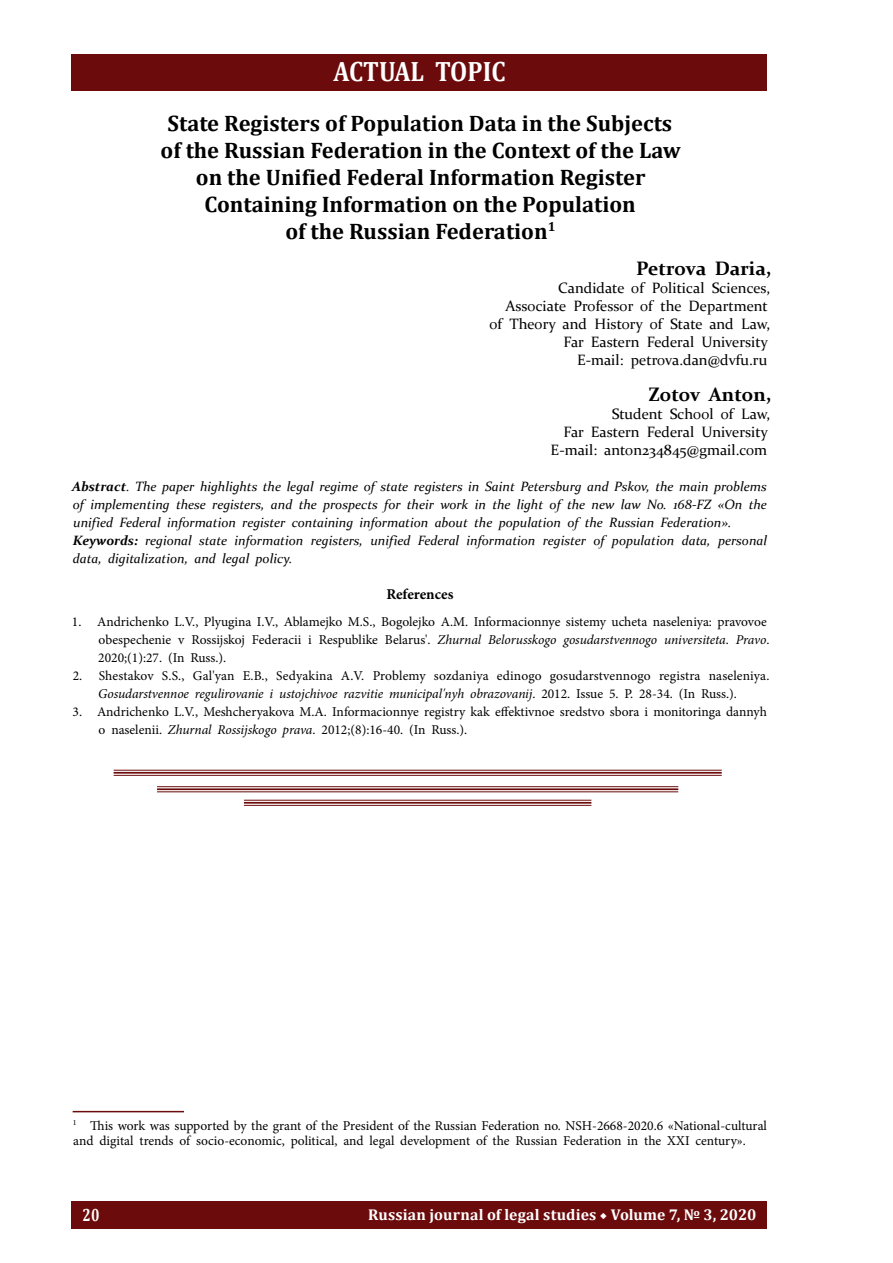
<style>
.page{position:relative;width:893px;height:1263px;background:#fff}
.page>*{position:absolute;margin:0;border:0;box-sizing:border-box;transform-origin:0 0}
.t1{font:700 28.2px "Cambria";color:#fff;scale:.88 1}
.t2{font:700 22.5px/27px "Cambria";color:#000;text-align:center}
.t3{font:700 19.5px "Constantia";color:#000}
.t4{font:700 17.85px "Cambria";color:#fff;scale:.8 1}
.t5{font:700 15.6px "Cambria";letter-spacing:.01em;color:#fff}
.t6{font:15px/18px "Constantia";color:#000;text-align:right}
.t7{font:700 15px "Minion Pro";letter-spacing:-.005em;color:#000}
.t8{font:13.5px/18px "Minion Pro";color:#000}
.t9{font:italic 13.5px/18px "Constantia";color:#000}
.s1{font-weight:700}
.s2{font-style:italic}
.s3{font-family:"Minion Pro";font-weight:400}
</style>
<div class="page">
<div style="left:72px;top:1202px;width:695px;height:27px;background:#6b0b0c"></div>
<div style="left:72px;top:54px;width:695px;height:36px;background:#6b0b0c"></div>
<hr style="left:114px;top:775px;width:608px;height:1px;background:#6b0b0c">
<hr style="left:114px;top:772px;width:608px;height:2px;background:#6b0b0c">
<hr style="left:114px;top:770px;width:608px;height:1px;background:#6b0b0c">
<hr style="left:157px;top:791px;width:521px;height:1px;background:#6b0b0c">
<hr style="left:157px;top:788px;width:521px;height:2px;background:#6b0b0c">
<hr style="left:157px;top:786px;width:521px;height:1px;background:#6b0b0c">
<hr style="left:244px;top:805px;width:347px;height:1px;background:#6b0b0c">
<hr style="left:244px;top:802px;width:347px;height:2px;background:#6b0b0c">
<hr style="left:244px;top:800px;width:347px;height:1px;background:#6b0b0c">
<hr style="left:73px;top:1111px;width:111px;height:1px;background:#6b0b0c">
<h1 class="t1" style="left:333px;top:51px;width:197px">ACTUAL TOPIC</h1>
<h2 class="t2" style="left:161px;top:109px;width:522px">State Registers of Population Data in the Subjects of the Russian Federation in the Context of the Law on the Unified Federal Information Register Containing Information on the Population<br>of the Russian Federation<sup>1</sup></h2>
<h3 class="t3" style="left:636px;top:254px;width:137px">Petrova Daria,</h3>
<p class="t6" style="left:489px;top:278px;width:282px">Candidate of Political Sciences,<br>Associate Professor of the Department<br>of Theory and History of State and Law, Far Eastern Federal University<br>E-mail: petrova.dan@dvfu.ru</p>
<h3 class="t3" style="left:648px;top:380px;width:124px">Zotov Anton,</h3>
<p class="t6" style="left:551px;top:404px;width:221px">Student School of Law,<br>Far Eastern Federal University<br>E-mail: anton234845@gmail.com</p>
<p class="t9" style="left:72px;top:476px;width:697px"><span class="s1">Abstract</span>. The paper highlights the legal regime of state registers in Saint Petersburg and Pskov, the main problems of implementing these registers, and the prospects for their work in the light of the new law No. 168-FZ «On the unified Federal information register containing information about the population of the Russian Federation».<br><span class="s1">Keywords:</span> regional state information registers, unified Federal information register of population data, personal data, digitalization, and legal policy.</p>
<p class="t7" style="left:386px;top:583px;width:69px">References</p>
<p class="t8" style="left:98px;top:612px;width:673px;text-indent:-26px">1. Andrichenko L.V., Plyugina I.V., Ablamejko M.S., Bogolejko A.M. Informacionnye sistemy ucheta naseleniya: pravovoe obespechenie v Rossijskoj Federacii i Respublike Belarus'. <span class="s2">Zhurnal Belorusskogo gosudarstvennogo universiteta</span>. <span class="s2">Pravo</span>.<br>2020;(1):27. (In Russ.).</p>
<p class="t8" style="left:73px;top:666px;width:698px;text-align:center">2. Shestakov S.S., Gal'yan E.B., Sedyakina A.V. Problemy sozdaniya edinogo gosudarstvennogo registra naseleniya.<br><span class="s2">Gosudarstvennoe regulirovanie i ustojchivoe razvitie municipal'nyh obrazovanij</span>. 2012. Issue 5. P. 28-34. (In Russ.).</p>
<p class="t8" style="left:99px;top:702px;width:670px;text-indent:-26px">3. Andrichenko L.V., Meshcheryakova M.A. Informacionnye registry kak effektivnoe sredstvo sbora i monitoringa dannyh o naselenii. <span class="s2">Zhurnal Rossijskogo prava</span>. 2012;(8):16-40. (In Russ.).</p>
<p class="t8" style="left:73px;top:1118px;width:696px;line-height:15px"><sup>1</sup> This work was supported by the grant of the President of the Russian Federation no. NSH-2668-2020.6 «National-cultural and digital trends of socio-economic, political, and legal development of the Russian Federation in the XXI century».</p>
<h3 class="t4" style="left:83px;top:1202px;width:23px">20</h3>
<p class="t5" style="left:368px;top:1203px;width:390px">Russian journal of legal studies <span class="s3">◆</span> Volume 7, № 3, 2020</p>
</div>
